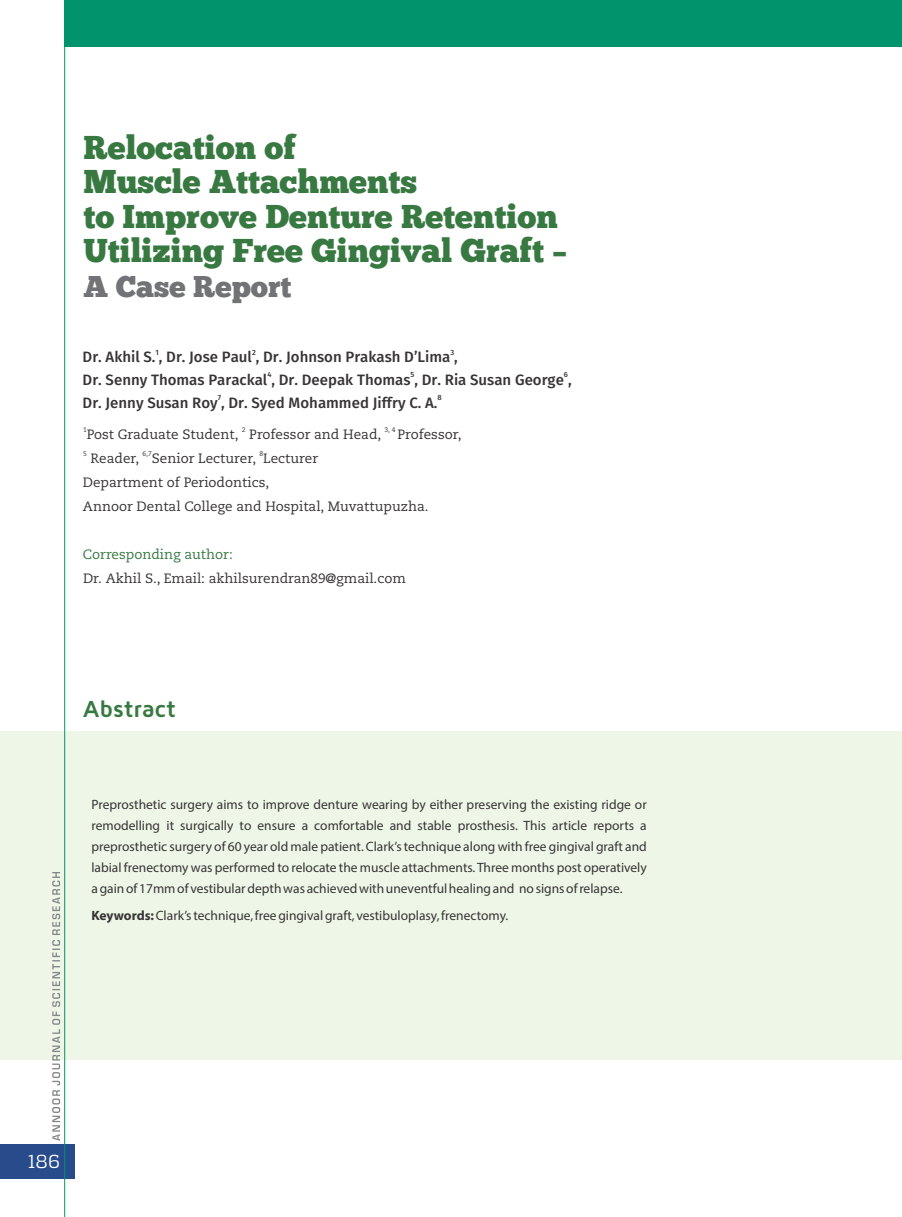
<style>
.page{position:relative;width:902px;height:1217px;background:#fff}
.page>*{position:absolute;margin:0;border:0;box-sizing:border-box;transform-origin:0 0}
.t1{font:33px/34.5px "Chunk Five";color:#387942}
.t2{font:30px "Chunk Five";color:#727376}
.t3{font:700 24px "Maven Pro";letter-spacing:-.005em;color:#387942}
.t4{font:18.75px "Quadon";color:#fefefe}
.t5{font:500 15px "Fira Sans";color:#373435}
.t6{font:13.5px/21px "Myriad Pro";color:#373435;text-align:justify}
.t7{font:13.5px/24px "Caecilia LT Std";color:#373435}
.t8{font:13.5px "Caecilia LT Std";color:#387942}
.t9{font:500 7.5px "Fira Sans";color:#373435}
.t10{font:6.75px "Caecilia LT Std";color:#373435}
.s1{font-weight:700}
</style>
<div class="page">
<div style="left:0;top:730px;width:901px;height:329px;background:#eef6e7"></div>
<div style="left:0;top:1144px;width:74px;height:34px;background:#284b8c"></div>
<div style="left:65px;top:0;width:836px;height:47px;background:#00936c"></div>
<svg style="left:52px;top:872px;width:8px;height:268px"></svg>
<hr style="left:64px;top:0;width:1px;height:1216px;background:#00936c">
<h1 class="t1" style="left:83px;top:133px;width:485px">Relocation of<br>Muscle Attachments<br>to Improve Denture Retention<br>Utilizing Free Gingival Graft –</h1>
<h2 class="t2" style="left:83px;top:274px;width:209px">A Case Report</h2>
<p class="t9" style="left:155px;top:348px;width:5px">1</p>
<p class="t9" style="left:252px;top:348px;width:5px">2</p>
<p class="t9" style="left:450px;top:348px;width:5px">3</p>
<p class="t5" style="left:83px;top:348px;width:376px">Dr. Akhil S. , Dr. Jose Paul , Dr. Johnson Prakash D’Lima ,</p>
<p class="t9" style="left:267px;top:370px;width:6px">4</p>
<p class="t9" style="left:410px;top:370px;width:5px">5</p>
<p class="t9" style="left:564px;top:370px;width:6px">6</p>
<p class="t5" style="left:83px;top:371px;width:490px">Dr. Senny Thomas Parackal , Dr. Deepak Thomas , Dr. Ria Susan George ,</p>
<p class="t9" style="left:218px;top:393px;width:5px">7</p>
<p class="t9" style="left:437px;top:393px;width:6px">8</p>
<p class="t5" style="left:83px;top:393px;width:356px">Dr. Jenny Susan Roy , Dr. Syed Mohammed Jiffry C. A.</p>
<p class="t10" style="left:83px;top:426px;width:5px">1</p>
<p class="t10" style="left:242px;top:426px;width:5px">2</p>
<p class="t10" style="left:384px;top:426px;width:13px">3, 4</p>
<p class="t7" style="left:87px;top:423px;width:376px">Post Graduate Student, Professor and Head, Professor,</p>
<p class="t10" style="left:83px;top:450px;width:5px">5</p>
<p class="t10" style="left:142px;top:450px;width:11px">6,7</p>
<p class="t10" style="left:259px;top:450px;width:5px">8</p>
<p class="t7" style="left:83px;top:447px;width:347px;text-indent:8px">Reader, Senior Lecturer, Lecturer<br>Department of Periodontics,<br>Annoor Dental College and Hospital, Muvattupuzha.</p>
<p class="t8" style="left:83px;top:548px;width:151px">Corresponding author:</p>
<p class="t7" style="left:83px;top:567px;width:324px">Dr. Akhil S., Email: akhilsurendran89@gmail.com</p>
<h3 class="t3" style="left:83px;top:693px;width:94px">Abstract</h3>
<p class="t6" style="left:91px;top:795px;width:556px">Preprosthetic surgery aims to improve denture wearing by either preserving the existing ridge or remodelling it surgically to ensure a comfortable and stable prosthesis. This article reports a preprosthetic surgery of 60 year old male patient. Clark’s technique along with free gingival graft and labial frenectomy was performed to relocate the muscle attachments. Three months post operatively a gain of 17mm of vestibular depth was achieved with uneventful healing and no signs of relapse.</p>
<p class="t6" style="left:91px;top:906px;width:418px"><span class="s1">Keywords:</span> Clark’s technique, free gingival graft, vestibuloplasy, frenectomy.</p>
<h3 class="t4" style="left:28px;top:1152px;width:33px">186</h3>
</div>
